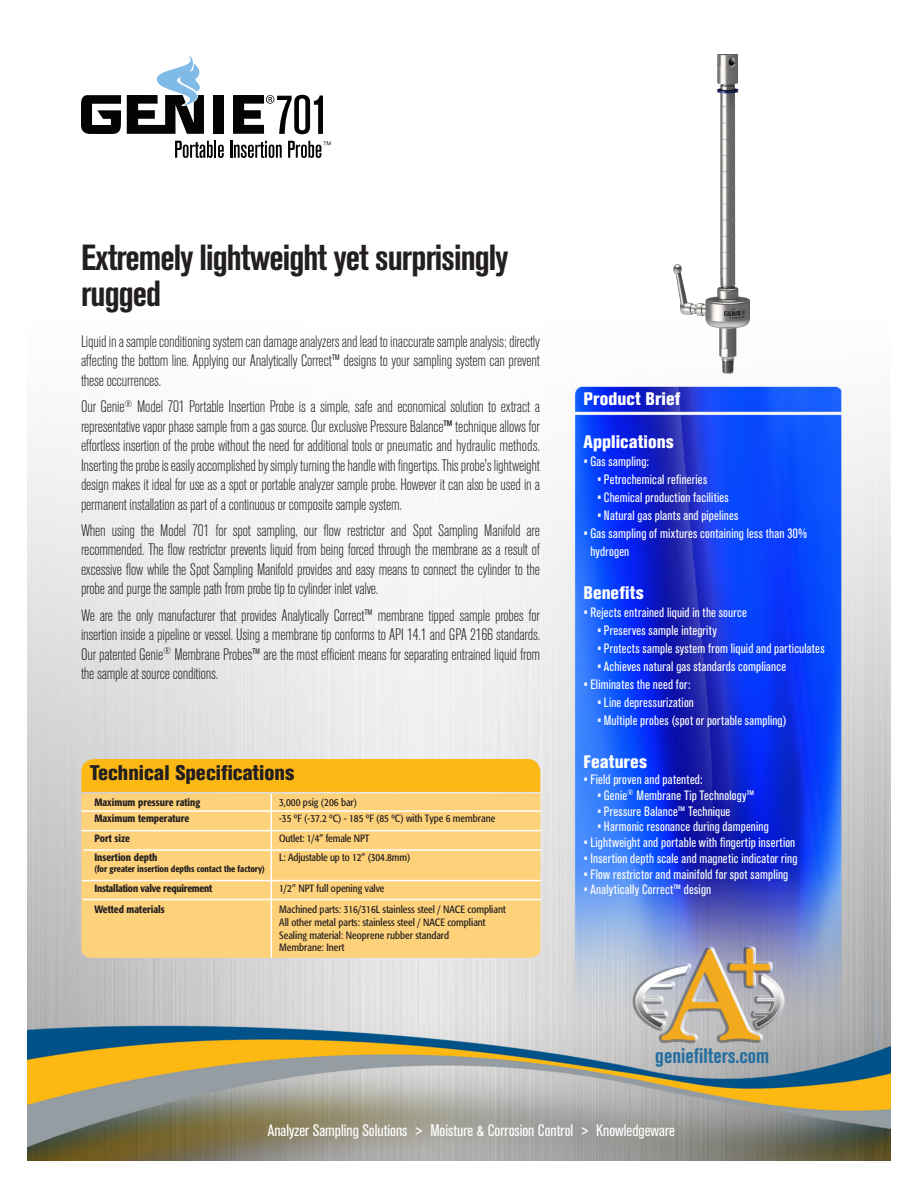
<style>
.page{position:relative;width:918px;height:1188px;background:#fff}
.page>*{position:absolute;margin:0;border:0;box-sizing:border-box;transform-origin:0 0}
.t1{font:700 condensed 36px/36px "Akzidenz Grotesk BE";letter-spacing:-.025em;color:#231f20}
.t2{font:800 condensed 21px "Akzidenz Grotesk BE";color:#231f20}
.t3{font:700 condensed 21px "Akzidenz Grotesk BE";color:#256ea0}
.ABF_Bullet{font:800 condensed 18px "Akzidenz Grotesk BE";letter-spacing:.005em;color:#fff}
.Quick_Study_and_Main{font:300 condensed 16.5px/19.5px "Akzidenz Grotesk BE";letter-spacing:-.01em;color:#231f20;text-align:justify}
.t4{font:condensed 16.5px "Akzidenz Grotesk BE";color:#fff}
.t5{font:condensed 13.5px/18px "Akzidenz Grotesk BE";letter-spacing:.015em;color:#fff}
.t6{font:condensed 10.5px/12.6px "Formata";color:#231f20}
.t7{font:500 condensed 10.5px "Formata";color:#231f20}
.t8{font:500 condensed 10.5px "Formata";letter-spacing:-.02em;color:#231f20}
.t9{font:500 condensed 9px "Formata";color:#231f20}
.s1{font-weight:400}
</style>
<div class="page">
<img style="left:27px;top:94px;width:864px;height:1067px">
<svg style="left:175px;top:141px;width:49px;height:17px"></svg>
<svg style="left:230px;top:141px;width:52px;height:17px"></svg>
<svg style="left:288px;top:141px;width:43px;height:17px"></svg>
<svg style="left:233px;top:95px;width:90px;height:39px"></svg>
<svg style="left:81px;top:95px;width:40px;height:39px"></svg>
<div style="left:213px;top:95px;width:11px;height:39px;background:#040503"></div>
<svg style="left:127px;top:55px;width:86px;height:79px"></svg>
<div style="left:81px;top:759px;width:459px;height:33px;background:#fcb814"></div>
<div style="left:81px;top:794px;width:459px;height:164px;background:#fed17b"></div>
<hr style="left:81px;top:810px;width:459px;height:2px;background:#fff">
<hr style="left:81px;top:830px;width:459px;height:1px;background:#fff">
<hr style="left:84px;top:849px;width:457px;height:2px;background:#fff">
<hr style="left:82px;top:880px;width:459px;height:1px;background:#fff">
<hr style="left:82px;top:899px;width:459px;height:1px;background:#fff">
<hr style="left:271px;top:794px;width:1px;height:164px;background:#fff">
<img style="left:670px;top:54px;width:85px;height:326px">
<p class="t1" style="left:81px;top:239px;width:429px">Extremely lightweight yet surprisingly rugged</p>
<p class="Quick_Study_and_Main" style="left:81px;top:332px;width:461px">Liquid in a sample conditioning system can damage analyzers and lead to inaccurate sample analysis; directly affecting the bottom line. Applying our Analytically Correct™ designs to your sampling system can prevent these occurrences.</p>
<p class="Quick_Study_and_Main" style="left:81px;top:397px;width:461px">Our Genie<sup>®</sup> Model 701 Portable Insertion Probe is a simple, safe and economical solution to extract a representative vapor phase sample from a gas source. Our exclusive Pressure Balance<span class="s1">™</span> technique allows for effortless insertion of the probe without the need for additional tools or pneumatic and hydraulic methods.<br>Inserting the probe is easily accomplished by simply turning the handle with fingertips. This probe's lightweight design makes it ideal for use as a spot or portable analyzer sample probe. However it can also be used in a permanent installation as part of a continuous or composite sample system.</p>
<p class="Quick_Study_and_Main" style="left:81px;top:521px;width:461px">When using the Model 701 for spot sampling, our flow restrictor and Spot Sampling Manifold are recommended. The flow restrictor prevents liquid from being forced through the membrane as a result of excessive flow while the Spot Sampling Manifold provides and easy means to connect the cylinder to the probe and purge the sample path from probe tip to cylinder inlet valve.</p>
<p class="Quick_Study_and_Main" style="left:81px;top:606px;width:461px">We are the only manufacturer that provides Analytically Correct™ membrane tipped sample probes for insertion inside a pipeline or vessel. Using a membrane tip conforms to API 14.1 and GPA 2166 standards.<br>Our patented Genie<sup>®</sup> Membrane Probes™ are the most efficient means for separating entrained liquid from the sample at source conditions.</p>
<p class="t2" style="left:90px;top:761px;width:206px">Technical Specifications</p>
<p class="t7" style="left:94px;top:796px;width:107px">Maximum pressure rating</p>
<p class="t6" style="left:279px;top:796px;width:80px">3,000 psig (206 bar)</p>
<p class="t6" style="left:279px;top:812px;width:218px">-35 ºF (-37.2 ºC) - 185 ºF (85 ºC) with Type 6 membrane</p>
<p class="t6" style="left:279px;top:851px;width:133px">L: Adjustable up to 12” (304.8mm)</p>
<p class="t7" style="left:94px;top:812px;width:96px">Maximum temperature</p>
<p class="t7" style="left:94px;top:832px;width:37px">Port size</p>
<p class="t6" style="left:279px;top:832px;width:92px">Outlet: 1/4” female NPT</p>
<p class="t7" style="left:94px;top:851px;width:64px">Insertion depth</p>
<p class="t9" style="left:94px;top:863px;width:172px">(for greater insertion depths contact the factory)</p>
<p class="t8" style="left:94px;top:881px;width:119px">Installation valve requirement</p>
<p class="t7" style="left:94px;top:903px;width:72px">Wetted materials</p>
<p class="t6" style="left:279px;top:882px;width:107px">1/2” NPT full opening valve</p>
<p class="t6" style="left:279px;top:903px;width:228px">Machined parts: 316/316L stainless steel / NACE compliant All other metal parts: stainless steel / NACE compliant Sealing material: Neoprene rubber standard<br>Membrane: Inert</p>
<p class="ABF_Bullet" style="left:584px;top:388px;width:98px">Product Brief</p>
<p class="ABF_Bullet" style="left:584px;top:431px;width:91px">Applications</p>
<p class="t5" style="left:584px;top:453px;width:67px">• Gas sampling:</p>
<p class="t5" style="left:597px;top:471px;width:112px">• Petrochemical refineries</p>
<p class="t5" style="left:597px;top:489px;width:133px">• Chemical production facilities</p>
<p class="t5" style="left:597px;top:507px;width:143px">• Natural gas plants and pipelines</p>
<p class="t5" style="left:590px;top:525px;width:218px;text-indent:-7px">• Gas sampling of mixtures containing less than 30% hydrogen</p>
<p class="ABF_Bullet" style="left:584px;top:583px;width:62px">Benefits</p>
<p class="t5" style="left:584px;top:604px;width:165px">• Rejects entrained liquid in the source</p>
<p class="t5" style="left:597px;top:622px;width:121px">• Preserves sample integrity</p>
<p class="t5" style="left:597px;top:640px;width:229px">• Protects sample system from liquid and particulates</p>
<p class="t5" style="left:597px;top:658px;width:190px">• Achieves natural gas standards compliance</p>
<p class="t5" style="left:584px;top:676px;width:108px">• Eliminates the need for:</p>
<p class="t5" style="left:597px;top:694px;width:98px">• Line depressurization</p>
<p class="t5" style="left:597px;top:712px;width:191px">• Multiple probes (spot or portable sampling)</p>
<p class="ABF_Bullet" style="left:584px;top:752px;width:65px">Features</p>
<p class="t5" style="left:584px;top:771px;width:121px">• Field proven and patented:</p>
<p class="t5" style="left:597px;top:787px;width:159px">• Genie<sup>®</sup> Membrane Tip Technology™</p>
<p class="t5" style="left:597px;top:802px;width:135px">• Pressure Balance™ Technique</p>
<p class="t5" style="left:597px;top:818px;width:173px">• Harmonic resonance during dampening</p>
<p class="t5" style="left:584px;top:834px;width:213px">• Lightweight and portable with fingertip insertion</p>
<p class="t5" style="left:584px;top:850px;width:215px">• Insertion depth scale and magnetic indicator ring</p>
<p class="t5" style="left:584px;top:865px;width:206px">• Flow restrictor and mainifold for spot sampling</p>
<p class="t5" style="left:584px;top:881px;width:129px">• Analytically Correct™ design</p>
<p class="t3" style="left:655px;top:1044px;width:116px">geniefilters.com</p>
<p class="t4" style="left:268px;top:1121px;width:409px">Analyzer Sampling Solutions &gt; Moisture &amp; Corrosion Control &gt; Knowledgeware</p>
</div>
